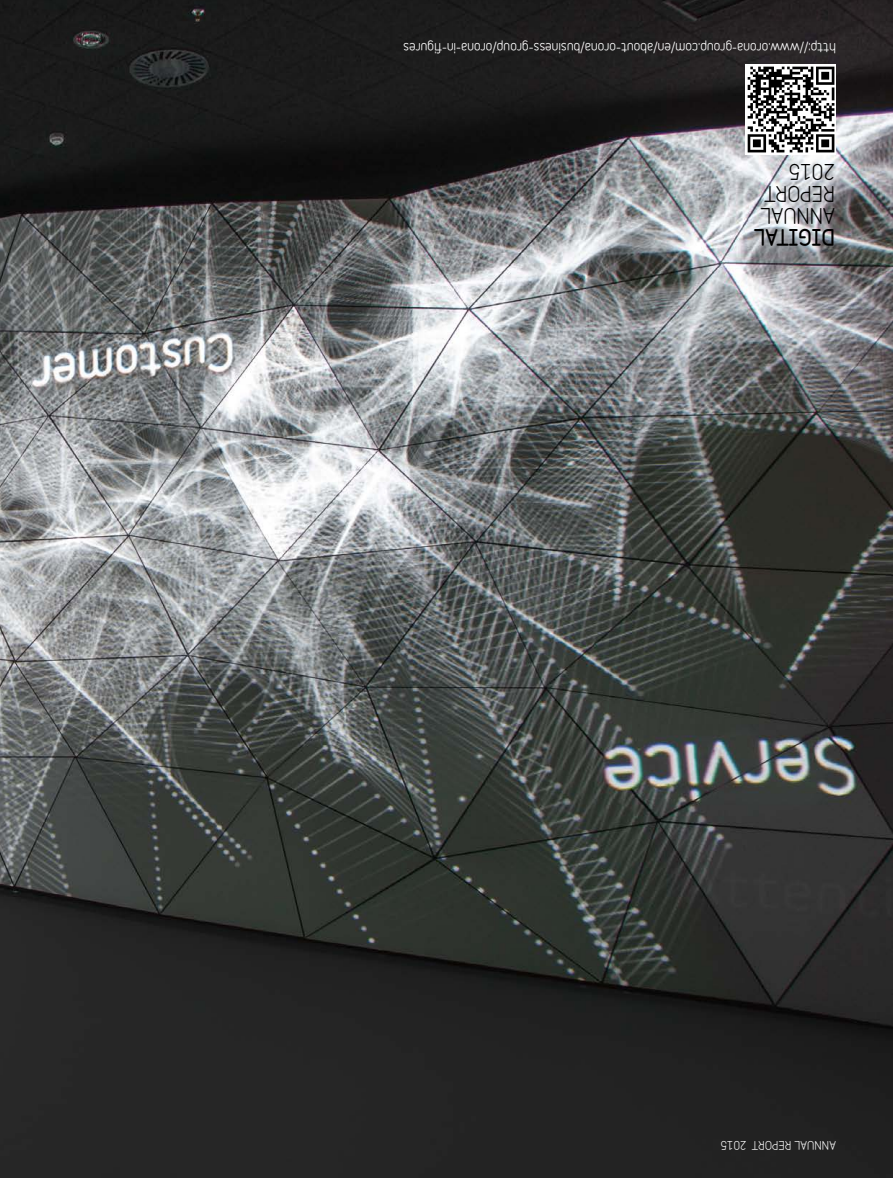
<style>
.page{position:relative;width:893px;height:1178px;background:#fff}
.page>*{position:absolute;margin:0;border:0;box-sizing:border-box;transform-origin:0 0}
.t1{font:700 20.4px/21.6px "Variable";letter-spacing:-.01em;color:#000;text-align:right}
.t2{font:900 20.4px "Variable";color:#000}
.t3{font:700 13.35px "Variable";letter-spacing:-.01em;color:#fff}
.t4{font:700 11.25px "Variable";color:#fff}
</style>
<div class="page">
<img style="left:0;top:0;width:893px;height:1178px">
<img style="left:746px;top:64px;width:90px;height:91px">
<p class="t3" style="left:836px;top:56px;width:434px;rotate:-180deg">http://www.orona-group.com/en/about-orona/business-group/orona-in-figures</p>
<h1 class="t1" style="left:835px;top:205px;width:48px;text-align:left;rotate:-180deg">RE<br>2015</h1>
<h1 class="t1" style="left:812px;top:205px;width:24px;rotate:-180deg">O RP</h1>
<h1 class="t1" style="left:835px;top:226px;width:76px;rotate:-180deg">ANNU LA<br>T</h1>
<h1 class="t2" style="left:789px;top:251px;width:24px;rotate:-180deg">a lt</h1>
<h1 class="t2" style="left:835px;top:251px;width:26px;rotate:-180deg">digi</h1>
<p class="t4" style="left:758px;top:1152px;width:39px;rotate:-180deg">T 2015</p>
<p class="t4" style="left:778px;top:1152px;width:14px;rotate:-180deg">O RP</p>
<p class="t4" style="left:836px;top:1152px;width:52px;rotate:-180deg">ANNUAL RE</p>
</div>
